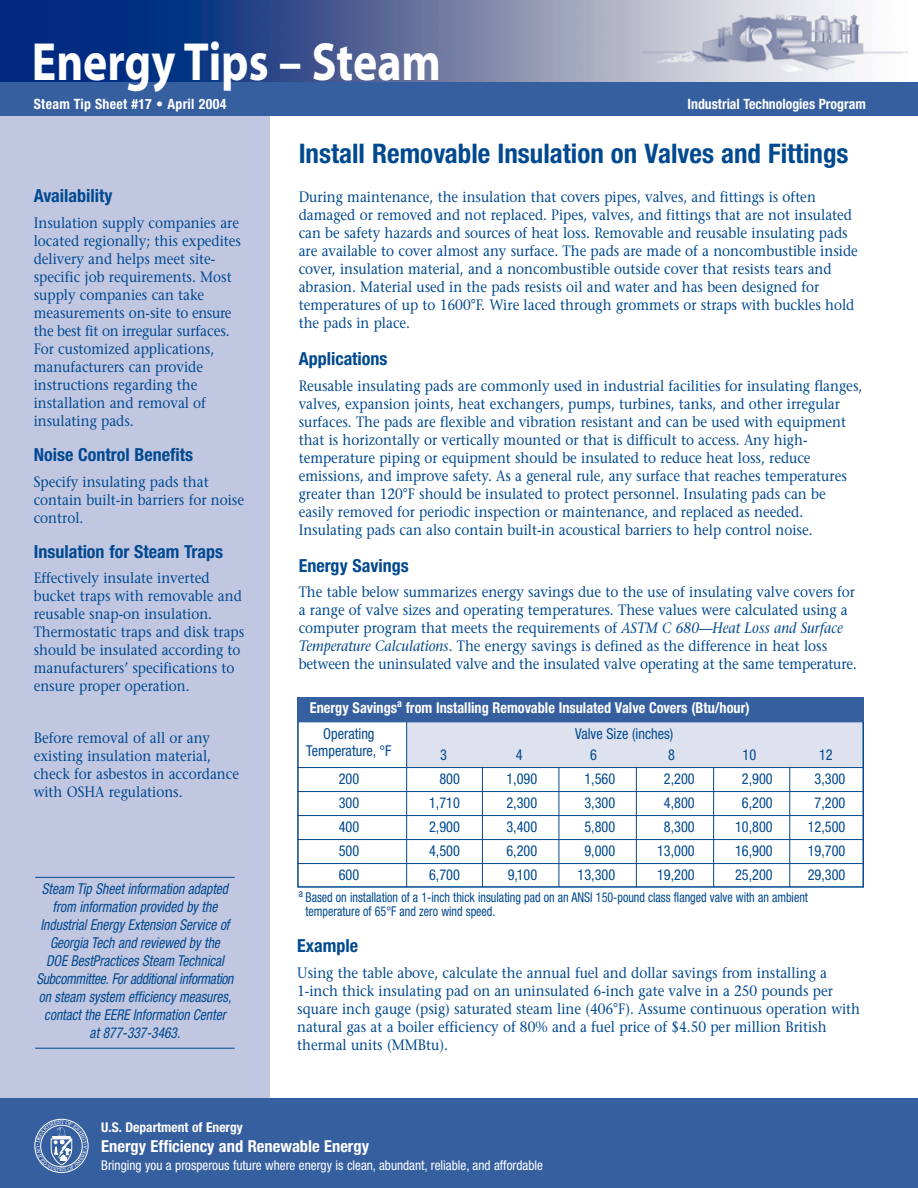
<style>
.page{position:relative;width:918px;height:1188px;background:#fff}
.page>*{position:absolute;margin:0;border:0;box-sizing:border-box;transform-origin:0 0}
.t1{font:54px "Myriad MM 700 600";color:#fff;scale:.85 1}
.t2{font:700 condensed 27px "Helvetica Neue LT Std";color:#014990}
.t3{font:700 condensed 18px "Helvetica Neue LT Std";color:#014990}
.t4{font:700 condensed 16.5px "Helvetica Neue LT Std";color:#fff}
.t5{font:15px/18px "Stone Serif";color:#014990;scale:.9 1}
.t6{font:italic condensed 15px/18px "Helvetica Neue LT Std";color:#014990;text-align:center;scale:.9 1}
.t7{font:condensed 15px "Helvetica Neue LT Std";color:#014990;scale:.95 1}
.t8{font:700 condensed 15px "Helvetica Neue LT Std";color:#fff;scale:.95 1}
.t9{font:700 condensed 14.25px "Helvetica Neue LT Std";color:#fff}
.t10{font:700 condensed 14.25px "Helvetica Neue LT Std";letter-spacing:.025em;color:#fff}
.t11{font:condensed 13.5px/13.5px "Helvetica Neue LT Std";color:#014990;scale:.89 1}
.t12{font:condensed 13.5px "Helvetica Neue LT Std";color:#fff}
.t13{font:700 condensed 13.5px "Helvetica Neue LT Std";color:#fff}
.s1{font-style:italic}
</style>
<div class="page">
<div style="left:407px;top:719px;width:457px;height:48px;background:#dee2ef"></div>
<div style="left:297px;top:721px;width:567px;height:167px;border:2px solid #014990"></div>
<div style="left:0;top:107px;width:270px;height:1081px;background:#c1c7e1"></div>
<div style="left:0;top:1098px;width:918px;height:90px;background:#365fa0"></div>
<hr style="left:297px;top:767px;width:567px;height:1px;background:#014990">
<hr style="left:297px;top:791px;width:567px;height:1px;background:#014990">
<hr style="left:297px;top:815px;width:567px;height:1px;background:#014990">
<hr style="left:297px;top:839px;width:567px;height:1px;background:#014990">
<hr style="left:297px;top:863px;width:567px;height:1px;background:#014990">
<hr style="left:406px;top:720px;width:1px;height:167px;background:#014990">
<hr style="left:482px;top:767px;width:1px;height:120px;background:#014990">
<hr style="left:559px;top:768px;width:1px;height:119px;background:#014990">
<hr style="left:636px;top:767px;width:1px;height:120px;background:#014990">
<hr style="left:789px;top:767px;width:1px;height:120px;background:#014990">
<hr style="left:713px;top:768px;width:1px;height:119px;background:#014990">
<div style="left:297px;top:698px;width:567px;height:24px;background:#365fa0"></div>
<hr style="left:35px;top:877px;width:200px;height:1px;background:#014990">
<hr style="left:35px;top:1048px;width:200px;height:1px;background:#014990">
<div style="left:0;top:80px;width:918px;height:36px;background:#365fa0"></div>
<img style="left:0;top:0;width:918px;height:81px">
<svg style="left:34px;top:1119px;width:54px;height:54px"></svg>
<h1 class="t1" style="left:32px;top:42px;width:483px">Energy Tips – Steam</h1>
<p class="t10" style="left:34px;top:99px;width:194px">Steam Tip Sheet #17 • April 2004</p>
<p class="t9" style="left:688px;top:99px;width:180px">Industrial Technologies Program</p>
<h2 class="t2" style="left:299px;top:143px;width:551px">Install Removable Insulation on Valves and Fittings</h2>
<p class="t5" style="left:299px;top:189px;width:623px">During maintenance, the insulation that covers pipes, valves, and fittings is often damaged or removed and not replaced. Pipes, valves, and fittings that are not insulated can be safety hazards and sources of heat loss. Removable and reusable insulating pads are available to cover almost any surface. The pads are made of a noncombustible inside cover, insulation material, and a noncombustible outside cover that resists tears and abrasion. Material used in the pads resists oil and water and has been designed for temperatures of up to 1600°F. Wire laced through grommets or straps with buckles hold the pads in place.</p>
<p class="t3" style="left:299px;top:353px;width:90px">Applications</p>
<p class="t5" style="left:299px;top:379px;width:628px">Reusable insulating pads are commonly used in industrial facilities for insulating flanges, valves, expansion joints, heat exchangers, pumps, turbines, tanks, and other irregular surfaces. The pads are flexible and vibration resistant and can be used with equipment that is horizontally or vertically mounted or that is difficult to access. Any high&shy;temperature piping or equipment should be insulated to reduce heat loss, reduce emissions, and improve safety. As a general rule, any surface that reaches temperatures greater than 120°F should be insulated to protect personnel. Insulating pads can be easily removed for periodic inspection or maintenance, and replaced as needed.<br>Insulating pads can also contain built-in acoustical barriers to help control noise.</p>
<p class="t3" style="left:299px;top:559px;width:112px">Energy Savings</p>
<p class="t5" style="left:299px;top:585px;width:622px">The table below summarizes energy savings due to the use of insulating valve covers for a range of valve sizes and operating temperatures. These values were calculated using a computer program that meets the requirements of <span class="s1">ASTM C 680—Heat Loss and Surface Temperature Calculations</span>. The energy savings is defined as the difference in heat loss between the uninsulated valve and the insulated valve operating at the same temperature.</p>
<p class="t3" style="left:34px;top:190px;width:80px">Availability</p>
<p class="t5" style="left:34px;top:215px;width:232px">Insulation supply companies are located regionally; this expedites delivery and helps meet site&shy;specific job requirements. Most supply companies can take measurements on-site to ensure the best fit on irregular surfaces.<br>For customized applications, manufacturers can provide instructions regarding the installation and removal of insulating pads.</p>
<p class="t3" style="left:34px;top:448px;width:161px">Noise Control Benefits</p>
<p class="t5" style="left:34px;top:474px;width:235px">Specify insulating pads that contain built-in barriers for noise control.</p>
<p class="t3" style="left:34px;top:545px;width:191px">Insulation for Steam Traps</p>
<p class="t5" style="left:34px;top:571px;width:235px">Effectively insulate inverted bucket traps with removable and reusable snap-on insulation.<br>Thermostatic traps and disk traps should be insulated according to manufacturers’ specifications to ensure proper operation.</p>
<p class="t5" style="left:34px;top:730px;width:230px">Before removal of all or any existing insulation material, check for asbestos in accordance with OSHA regulations.</p>
<p class="t7" style="left:323px;top:728px;width:56px">Operating</p>
<p class="t7" style="left:575px;top:728px;width:105px">Valve Size (inches)</p>
<p class="t8" style="left:310px;top:702px;width:464px">Energy Savings<sup>a</sup> from Installing Removable Insulated Valve Covers (Btu/hour)</p>
<p class="t7" style="left:306px;top:745px;width:91px">Temperature, °F</p>
<p class="t7" style="left:440px;top:749px;width:9px">3</p>
<p class="t7" style="left:516px;top:749px;width:9px">4</p>
<p class="t7" style="left:590px;top:749px;width:9px">6</p>
<p class="t7" style="left:668px;top:749px;width:9px">8</p>
<p class="t7" style="left:743px;top:749px;width:16px">10</p>
<p class="t7" style="left:819px;top:749px;width:16px">12</p>
<p class="t7" style="left:339px;top:773px;width:23px">200</p>
<p class="t7" style="left:439px;top:773px;width:23px">800</p>
<p class="t7" style="left:506px;top:773px;width:34px">1,090</p>
<p class="t7" style="left:584px;top:773px;width:34px">1,560</p>
<p class="t7" style="left:664px;top:773px;width:34px">2,200</p>
<p class="t7" style="left:742px;top:773px;width:34px">2,900</p>
<p class="t7" style="left:815px;top:773px;width:34px">3,300</p>
<p class="t7" style="left:339px;top:797px;width:23px">300</p>
<p class="t7" style="left:429px;top:797px;width:34px">1,710</p>
<p class="t7" style="left:506px;top:797px;width:34px">2,300</p>
<p class="t7" style="left:584px;top:797px;width:34px">3,300</p>
<p class="t7" style="left:664px;top:797px;width:34px">4,800</p>
<p class="t7" style="left:742px;top:797px;width:34px">6,200</p>
<p class="t7" style="left:815px;top:797px;width:34px">7,200</p>
<p class="t7" style="left:339px;top:821px;width:23px">400</p>
<p class="t7" style="left:429px;top:821px;width:34px">2,900</p>
<p class="t7" style="left:506px;top:821px;width:34px">3,400</p>
<p class="t7" style="left:584px;top:821px;width:34px">5,800</p>
<p class="t7" style="left:664px;top:821px;width:34px">8,300</p>
<p class="t7" style="left:735px;top:821px;width:41px">10,800</p>
<p class="t7" style="left:808px;top:821px;width:41px">12,500</p>
<p class="t7" style="left:339px;top:845px;width:23px">500</p>
<p class="t7" style="left:429px;top:845px;width:34px">4,500</p>
<p class="t7" style="left:506px;top:845px;width:34px">6,200</p>
<p class="t7" style="left:584px;top:845px;width:34px">9,000</p>
<p class="t7" style="left:657px;top:845px;width:41px">13,000</p>
<p class="t7" style="left:735px;top:845px;width:41px">16,900</p>
<p class="t7" style="left:808px;top:845px;width:41px">19,700</p>
<p class="t7" style="left:339px;top:869px;width:23px">600</p>
<p class="t7" style="left:429px;top:869px;width:34px">6,700</p>
<p class="t7" style="left:508px;top:869px;width:32px">9,100</p>
<p class="t7" style="left:578px;top:869px;width:41px">13,300</p>
<p class="t7" style="left:657px;top:869px;width:41px">19,200</p>
<p class="t7" style="left:735px;top:869px;width:41px">25,200</p>
<p class="t7" style="left:808px;top:869px;width:41px">29,300</p>
<p class="t11" style="left:305px;top:892px;width:566px;text-indent:-7px"><sup>a</sup> Based on installation of a 1-inch thick insulating pad on an ANSI 150-pound class flanged valve with an ambient temperature of 65°F and zero wind speed.</p>
<p class="t6" style="left:36px;top:881px;width:220px">Steam Tip Sheet information adapted from information provided by the Industrial Energy Extension Service of Georgia Tech and reviewed by the<br>DOE BestPractices Steam Technical Subcommittee. For additional information on steam system efficiency measures, contact the EERE Information Center<br>at 877-337-3463.</p>
<p class="t3" style="left:297px;top:939px;width:62px">Example</p>
<p class="t5" style="left:297px;top:965px;width:627px">Using the table above, calculate the annual fuel and dollar savings from installing a 1-inch thick insulating pad on an uninsulated 6-inch gate valve in a 250 pounds per square inch gauge (psig) saturated steam line (406°F). Assume continuous operation with natural gas at a boiler efficiency of 80% and a fuel price of $4.50 per million British thermal units (MMBtu).</p>
<p class="t13" style="left:101px;top:1123px;width:143px">U.S. Department of Energy</p>
<p class="t4" style="left:101px;top:1140px;width:269px">Energy Efficiency and Renewable Energy</p>
<p class="t12" style="left:101px;top:1161px;width:443px">Bringing you a prosperous future where energy is clean, abundant, reliable, and affordable</p>
</div>
